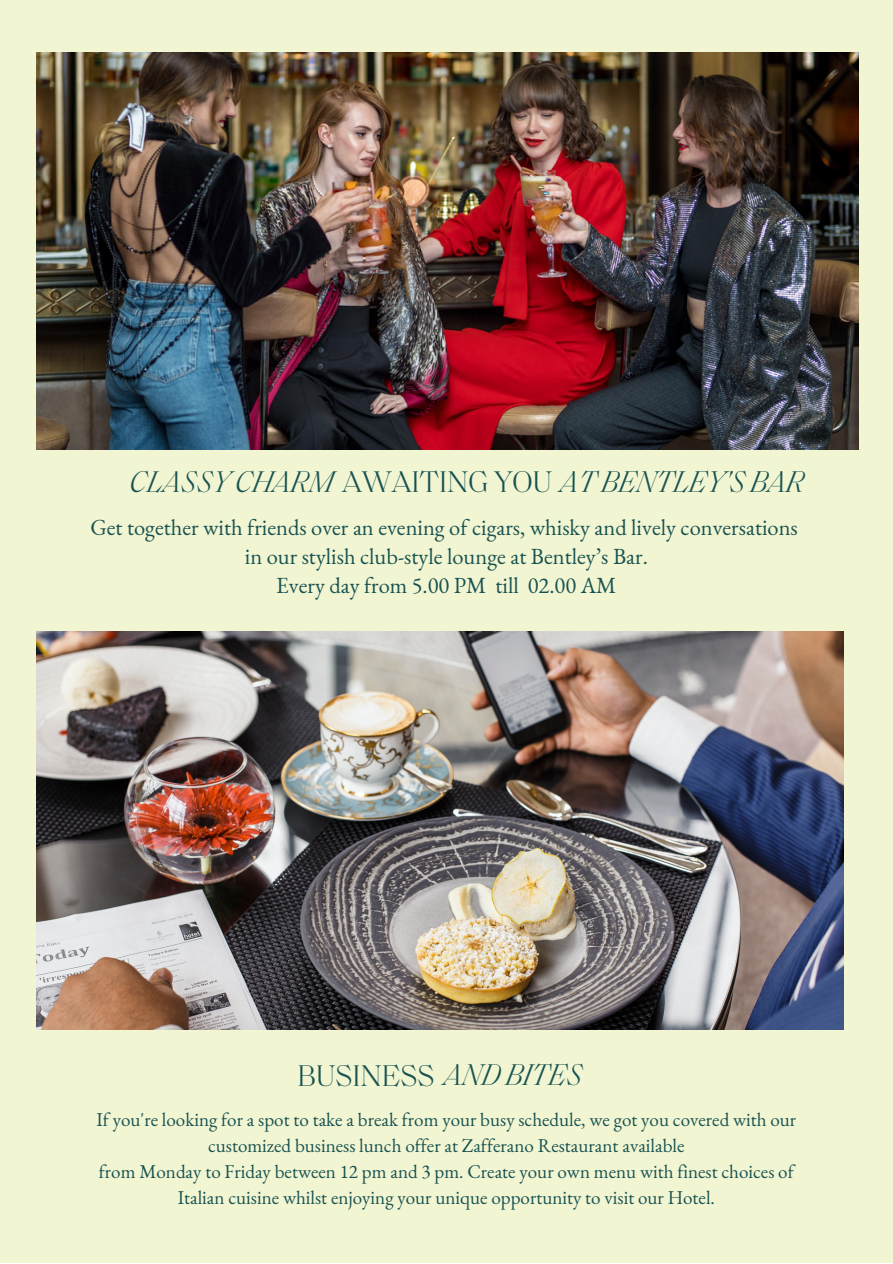
<style>
.page{position:relative;width:893px;height:1264px;background:#fff}
.page>*{position:absolute;margin:0;border:0;box-sizing:border-box;transform-origin:0 0}
.t1{font:italic 300 30.45px "Saol Standard";color:#175252}
.t2{font:300 30.45px "Saol Standard";color:#175252}
.t3{font:22.5px "EB Garamond";color:#175252}
.t4{font:19.05px/25.8px "EB Garamond";color:#175252;text-align:center}
.s1{font-style:normal}
.s2{font-style:italic}
</style>
<div class="page">
<div style="left:0;top:0;width:892px;height:1262px;background:#f2f5d1"></div>
<img style="left:36px;top:53px;width:822px;height:397px">
<img style="left:36px;top:631px;width:807px;height:398px">
<p class="t1" style="left:130px;top:469px;width:676px">CLASSY CHARM <span class="s1">AWAITING YOU</span> AT BENTLEY'S BAR</p>
<p class="t3" style="left:90px;top:512px;width:709px">Get together with friends over an evening of cigars, whisky and lively conversations</p>
<p class="t3" style="left:245px;top:541px;width:404px">in our stylish club-style lounge at Bentley’s Bar.</p>
<p class="t3" style="left:276px;top:570px;width:342px">Every day from 5.00 PM till 02.00 AM</p>
<p class="t2" style="left:297px;top:1063px;width:286px">BUSINESS <span class="s2">AND BITES</span></p>
<p class="t4" style="left:96px;top:1106px;width:701px">If you're looking for a spot to take a break from your busy schedule, we got you covered with our customized business lunch offer at Zafferano Restaurant available</p>
<p class="t4" style="left:99px;top:1158px;width:696px">from Monday to Friday between 12 pm and 3 pm. Create your own menu with finest choices of<br>Italian cuisine whilst enjoying your unique opportunity to visit our Hotel.</p>
</div>
